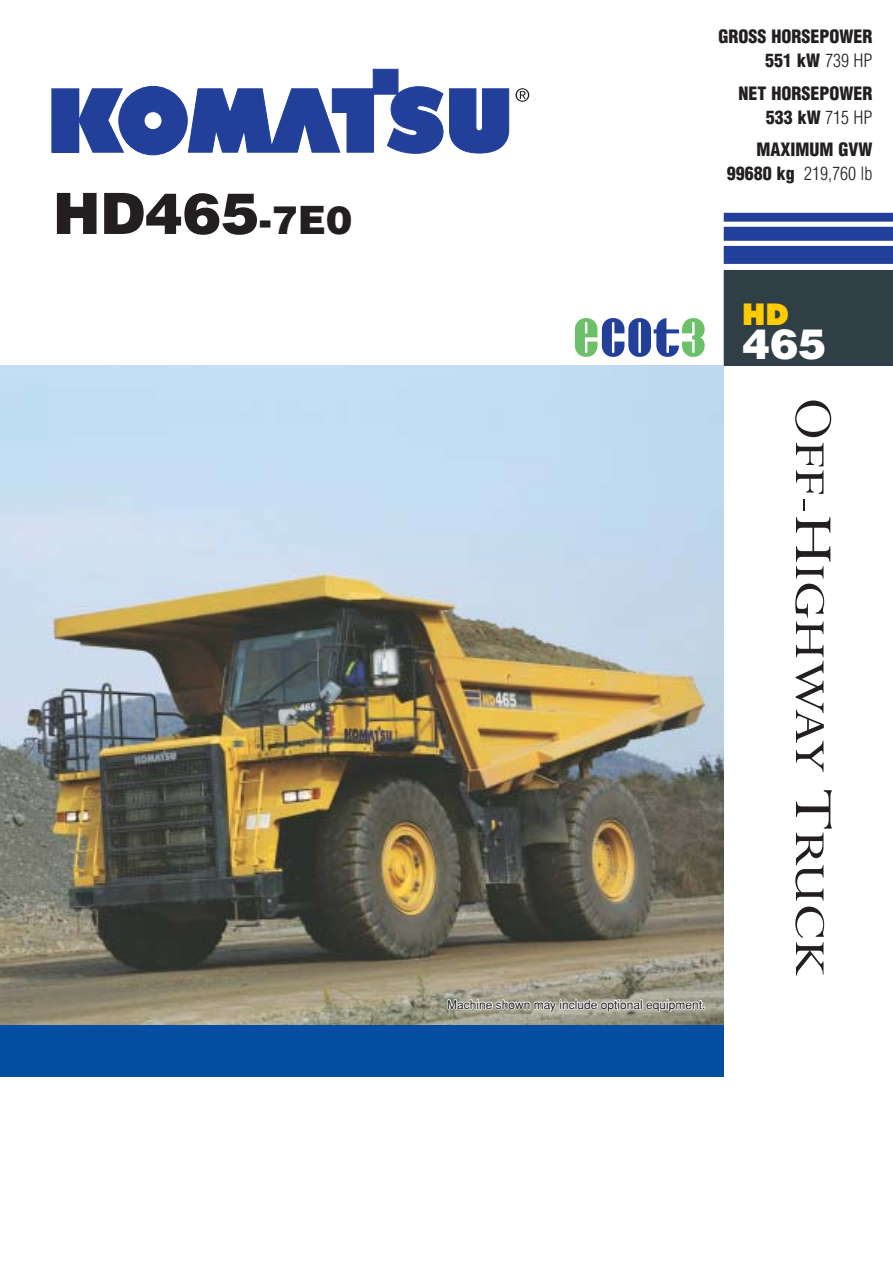
<style>
.page{position:relative;width:893px;height:1262px;background:#fff}
.page>*{position:absolute;margin:0;border:0;box-sizing:border-box;transform-origin:0 0}
.t1{font:900 57px "Helvetica";color:#231f20}
.t2{font:48px "Perpetua";color:#231f20;scale:1.25 1}
.t3{font:39px "Komatsu VI";color:#fff}
.t4{font:28.5px "Komatsu VI";color:#ffcb04}
.t5{font:900 condensed 18px/24px "Helvetica";color:#231f20;text-align:right}
.t6{font:12px "Helvetica";color:#231f20}
.s1{font-size:39px}
.s2{font-weight:300}
.s3{font-size:60px}
</style>
<div class="page">
<div style="left:723px;top:270px;width:169px;height:96px;background:#2f3f45"></div>
<svg style="left:723px;top:213px;width:169px;height:51px"></svg>
<img style="left:0;top:366px;width:723px;height:659px">
<div style="left:52px;top:89px;width:27px;height:63px;background:#223f9a"></div>
<div style="left:51px;top:88px;width:28px;height:65px;border:1px solid #223f9a"></div>
<svg style="left:78px;top:69px;width:431px;height:86px"></svg>
<svg style="left:515px;top:88px;width:14px;height:14px"></svg>
<svg style="left:574px;top:318px;width:131px;height:39px"></svg>
<div style="left:0;top:1025px;width:723px;height:51px;background:#034ea2"></div>
<h1 class="t1" style="left:53px;top:193px;width:301px">HD465<span class="s1">-7E0</span></h1>
<p class="t5" style="left:718px;top:26px;width:156px">GROSS HORSEPOWER<br>551 kW <span class="s2">739 HP</span></p>
<p class="t5" style="left:738px;top:83px;width:135px">NET HORSEPOWER<br>533 kW <span class="s2">715 HP</span></p>
<p class="t5" style="left:726px;top:139px;width:147px">MAXIMUM GVW<br>99680 kg <span class="s2">219,760 lb</span></p>
<p class="t6" style="left:447px;top:1000px;width:260px">Machine shown may include optional equipment.</p>
<h3 class="t4" style="left:742px;top:301px;width:48px">HD</h3>
<h3 class="t3" style="left:742px;top:327px;width:85px">465</h3>
<h2 class="t2" style="left:826px;top:397px;width:465px;rotate:90deg"><span class="s3">O</span>FF-<span class="s3">H</span>IGHWAY <span class="s3">T</span>RUCK</h2>
</div>
